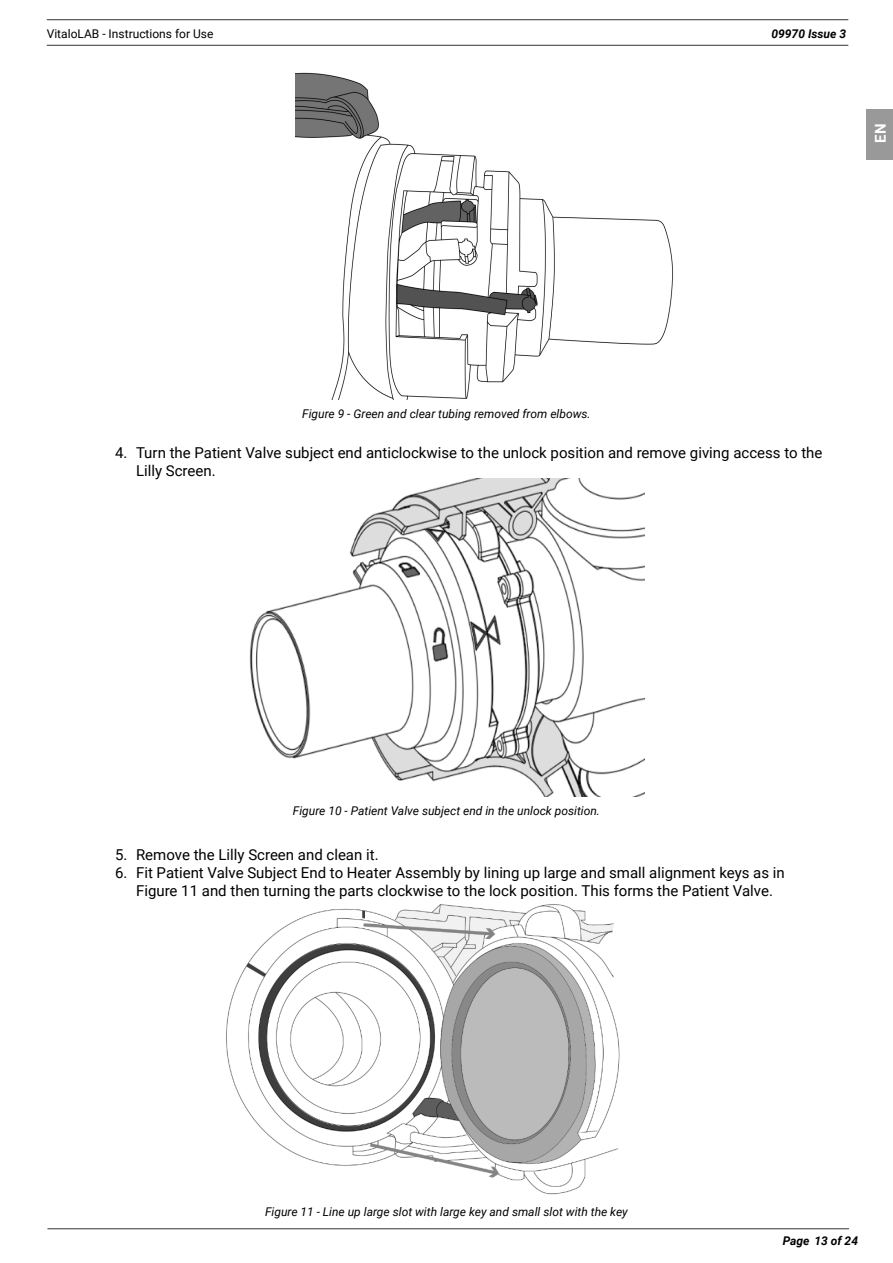
<style>
.page{position:relative;width:893px;height:1263px;background:#fff}
.page>*{position:absolute;margin:0;border:0;box-sizing:border-box;transform-origin:0 0}
.t1{font:15px/18px "Roboto";color:#000}
.t2{font:700 15px "Roboto";color:#fff}
.Image_caption{font:italic 12px "Roboto";color:#000}
.t3{font:12px "Roboto";color:#000}
.t4{font:italic 700 12px "Roboto";color:#000}
</style>
<div class="page">
<hr style="left:47px;top:45px;width:801px;height:1px;background:#333">
<hr style="left:47px;top:19px;width:801px;height:1px;background:#333">
<div style="left:866px;top:109px;width:27px;height:50px;background:#999"></div>
<hr style="left:47px;top:1228px;width:802px;height:1px;background:#333">
<img style="left:295px;top:72px;width:378px;height:327px">
<img style="left:249px;top:479px;width:395px;height:317px">
<img style="left:226px;top:904px;width:394px;height:291px">
<p class="t3" style="left:47px;top:25px;width:168px">VitaloLAB - Instructions for Use</p>
<p class="t4" style="left:771px;top:25px;width:76px">09970 Issue 3</p>
<p class="t2" style="left:870px;top:143px;width:21px;rotate:-90deg">EN</p>
<p class="Image_caption" style="left:302px;top:405px;width:290px">Figure 9 - Green and clear tubing removed from elbows.</p>
<p class="t1" style="left:136px;top:443px;width:688px;text-indent:-21px">4. Turn the Patient Valve subject end anticlockwise to the unlock position and remove giving access to the<br>Lilly Screen.</p>
<p class="Image_caption" style="left:293px;top:802px;width:309px">Figure 10 - Patient Valve subject end in the unlock position.</p>
<p class="t1" style="left:115px;top:845px;width:265px">5. Remove the Lilly Screen and clean it.</p>
<p class="t1" style="left:136px;top:863px;width:650px;text-indent:-21px">6. Fit Patient Valve Subject End to Heater Assembly by lining up large and small alignment keys as in<br>Figure 11 and then turning the parts clockwise to the lock position. This forms the Patient Valve.</p>
<p class="Image_caption" style="left:265px;top:1203px;width:364px">Figure 11 - Line up large slot with large key and small slot with the key</p>
<p class="t4" style="left:783px;top:1232px;width:77px">Page 13 of 24</p>
</div>
